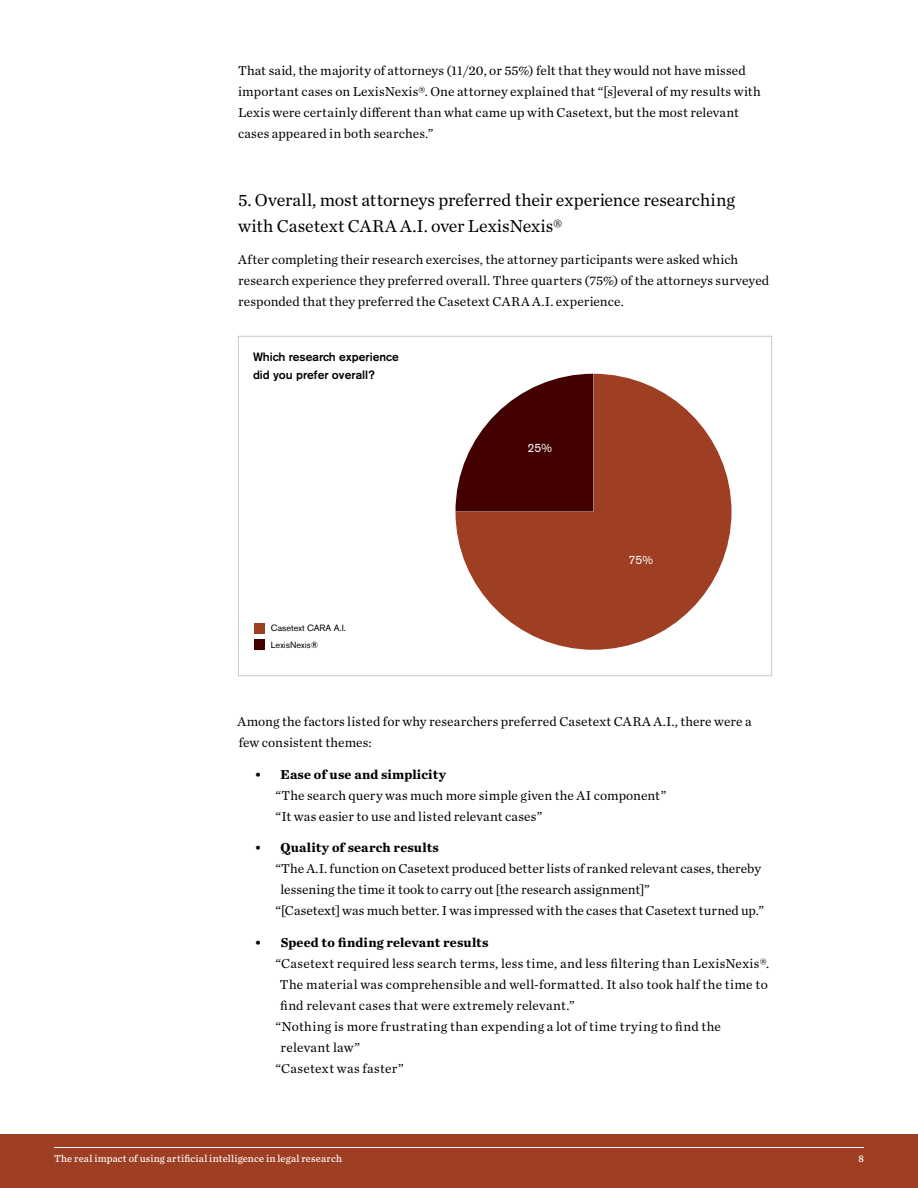
<style>
.page{position:relative;width:918px;height:1188px;background:#fff}
.page>*{position:absolute;margin:0;border:0;box-sizing:border-box;transform-origin:0 0}
.t1{font:18px/26.2px "Chronicle Text G1";color:#000}
.t2{font:13.5px/21px "Chronicle Text G1";letter-spacing:.01em;color:#000}
.t3{font:700 13.5px "Chronicle Text G1";letter-spacing:.01em;color:#000}
.t4{font:500 12px/18px "Akzidenz Grotesk BE";color:#000}
.t5{font:12px "Akzidenz Grotesk BE";color:#fff}
.t6{font:10.5px "Chronicle Text G4";letter-spacing:.02em;color:#fff}
.t7{font:9px/16.5px "Akzidenz Grotesk BE";color:#000}
</style>
<div class="page">
<div style="left:238px;top:336px;width:534px;height:340px;background:#fff;border:1px solid #c7c8ca"></div>
<svg style="left:456px;top:374px;width:276px;height:276px;fill:#9e3e22"></svg>
<svg style="left:456px;top:374px;width:137px;height:137px"></svg>
<div style="left:255px;top:623px;width:10px;height:10px;background:#9e3e22"></div>
<div style="left:255px;top:639px;width:10px;height:11px;background:#420000"></div>
<div style="left:0;top:1134px;width:918px;height:54px;background:#9e3e22"></div>
<hr style="left:54px;top:1147px;width:810px;height:1px;background:#fff">
<p class="t2" style="left:238px;top:59px;width:524px">That said, the majority of attorneys (11/20, or 55%) felt that they would not have missed important cases on LexisNexis®. One attorney explained that “[s]everal of my results with Lexis were certainly different than what came up with Casetext, but the most relevant cases appeared in both searches.”</p>
<h1 class="t1" style="left:238px;top:186px;width:498px">5. Overall, most attorneys preferred their experience researching with Casetext CARA A.I. over LexisNexis®</h1>
<p class="t2" style="left:238px;top:248px;width:533px">After completing their research exercises, the attorney participants were asked which research experience they preferred overall. Three quarters (75%) of the attorneys surveyed responded that they preferred the Casetext CARA A.I. experience.</p>
<p class="t4" style="left:253px;top:347px;width:148px">Which research experience did you prefer overall?</p>
<p class="t7" style="left:271px;top:620px;width:76px">Casetext CARA A.I.<br>LexisNexis®</p>
<p class="t5" style="left:528px;top:440px;width:26px">25%</p>
<p class="t5" style="left:629px;top:553px;width:26px">75%</p>
<p class="t2" style="left:237px;top:711px;width:516px">Among the factors listed for why researchers preferred Casetext CARA A.I., there were a few consistent themes:</p>
<p class="t3" style="left:255px;top:763px;width:193px">• Ease of use and simplicity</p>
<p class="t2" style="left:275px;top:784px;width:393px">“The search query was much more simple given the AI component” “It was easier to use and listed relevant cases”</p>
<p class="t3" style="left:255px;top:837px;width:186px">• Quality of search results</p>
<p class="t2" style="left:275px;top:858px;width:487px">“The A.I. function on Casetext produced better lists of ranked relevant cases, thereby</p>
<p class="t2" style="left:281px;top:879px;width:371px">lessening the time it took to carry out [the research assignment]”</p>
<p class="t2" style="left:275px;top:900px;width:490px">“[Casetext] was much better. I was impressed with the cases that Casetext turned up.”</p>
<p class="t3" style="left:255px;top:931px;width:235px">• Speed to finding relevant results</p>
<p class="t2" style="left:275px;top:952px;width:495px">“Casetext required less search terms, less time, and less filtering than LexisNexis®.</p>
<p class="t2" style="left:280px;top:973px;width:489px">The material was comprehensible and well-formatted. It also took half the time to</p>
<p class="t2" style="left:280px;top:994px;width:296px">find relevant cases that were extremely relevant.”</p>
<p class="t2" style="left:275px;top:1015px;width:447px">“Nothing is more frustrating than expending a lot of time trying to find the</p>
<p class="t2" style="left:281px;top:1036px;width:81px">relevant law”</p>
<p class="t2" style="left:275px;top:1057px;width:130px">“Casetext was faster”</p>
<p class="t6" style="left:54px;top:1151px;width:290px">The real impact of using artificial intelligence in legal research</p>
<p class="t6" style="left:858px;top:1151px;width:7px">8</p>
</div>
